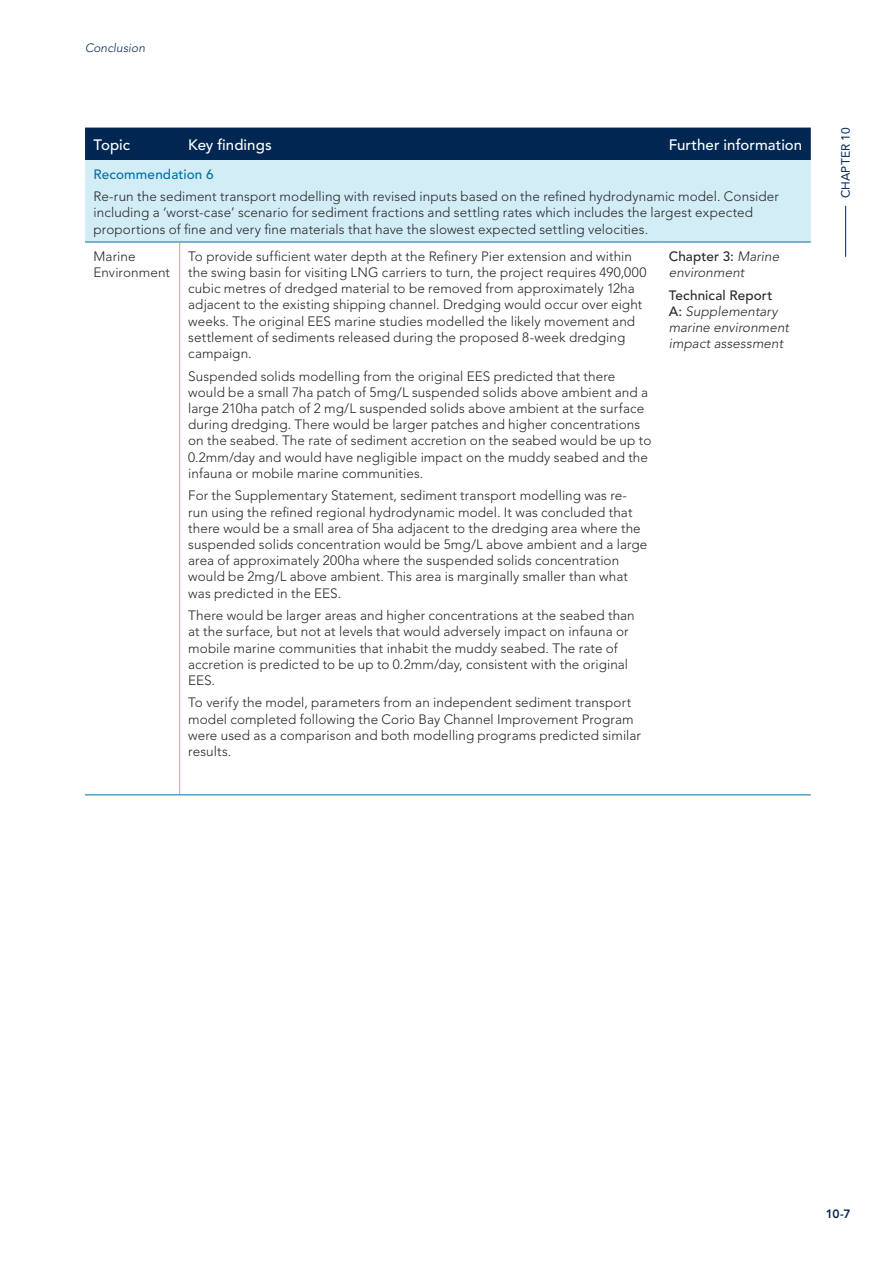
<style>
.page{position:relative;width:893px;height:1263px;background:#fff}
.page>*{position:absolute;margin:0;border:0;box-sizing:border-box;transform-origin:0 0}
.Table_Heading{font:500 15px "Avenir LT Std";letter-spacing:.005em;color:#fff}
.Table_Body_9pt{font:300 13.5px/16.2px "Avenir LT Std";letter-spacing:.005em;color:#292829}
.Table_Body_9pt-2{font:italic 300 13.5px/16.2px "Avenir LT Std";letter-spacing:.005em;color:#292829}
.Table_Body_9pt-3{font:500 13.5px "Avenir LT Std";letter-spacing:.01em;color:#0071a4}
.t1{font:italic 300 12px "Avenir LT Std";letter-spacing:.01em;color:#002752}
.t2{font:12px "Avenir LT Std";letter-spacing:.01em;color:#002752}
.t3{font:800 12px "Avenir LT Std";color:#002752}
.s1{font-weight:500;font-style:normal}
</style>
<div class="page">
<hr style="left:845px;top:206px;width:1px;height:51px;background:#002752">
<div style="left:85px;top:128px;width:726px;height:32px;background:#002752"></div>
<div style="left:85px;top:160px;width:726px;height:82px;background:#d2edf6"></div>
<hr style="left:179px;top:242px;width:1px;height:552px;background:#c7ac64">
<hr style="left:85px;top:242px;width:95px;height:1px;background:#0071a4">
<hr style="left:180px;top:242px;width:480px;height:1px;background:#0071a4">
<hr style="left:660px;top:242px;width:151px;height:1px;background:#0071a4">
<hr style="left:85px;top:794px;width:95px;height:1px;background:#0071a4">
<hr style="left:180px;top:794px;width:480px;height:1px;background:#0071a4">
<hr style="left:660px;top:794px;width:151px;height:1px;background:#0071a4">
<p class="t1" style="left:85px;top:40px;width:62px">Conclusion</p>
<p class="Table_Heading" style="left:94px;top:136px;width:38px">Topic</p>
<p class="Table_Heading" style="left:188px;top:136px;width:85px">Key findings</p>
<p class="Table_Heading" style="left:669px;top:136px;width:135px">Further information</p>
<p class="Table_Body_9pt-3" style="left:94px;top:166px;width:122px">Recommendation 6</p>
<p class="Table_Body_9pt" style="left:94px;top:188px;width:687px">Re-run the sediment transport modelling with revised inputs based on the refined hydrodynamic model. Consider including a ‘worst-case’ scenario for sediment fractions and settling rates which includes the largest expected proportions of fine and very fine materials that have the slowest expected settling velocities.</p>
<p class="Table_Body_9pt" style="left:94px;top:248px;width:78px">Marine<br>Environment</p>
<p class="Table_Body_9pt" style="left:188px;top:248px;width:460px">To provide sufficient water depth at the Refinery Pier extension and within the swing basin for visiting LNG carriers to turn, the project requires 490,000 cubic metres of dredged material to be removed from approximately 12ha adjacent to the existing shipping channel. Dredging would occur over eight weeks. The original EES marine studies modelled the likely movement and settlement of sediments released during the proposed 8-week dredging campaign.</p>
<p class="Table_Body_9pt" style="left:188px;top:368px;width:465px">Suspended solids modelling from the original EES predicted that there would be a small 7ha patch of 5mg/L suspended solids above ambient and a large 210ha patch of 2 mg/L suspended solids above ambient at the surface during dredging. There would be larger patches and higher concentrations on the seabed. The rate of sediment accretion on the seabed would be up to 0.2mm/day and would have negligible impact on the muddy seabed and the infauna or mobile marine communities.</p>
<p class="Table_Body_9pt" style="left:188px;top:488px;width:461px">For the Supplementary Statement, sediment transport modelling was re&shy;run using the refined regional hydrodynamic model. It was concluded that there would be a small area of 5ha adjacent to the dredging area where the suspended solids concentration would be 5mg/L above ambient and a large area of approximately 200ha where the suspended solids concentration would be 2mg/L above ambient. This area is marginally smaller than what was predicted in the EES.</p>
<p class="Table_Body_9pt" style="left:188px;top:607px;width:448px">There would be larger areas and higher concentrations at the seabed than at the surface, but not at levels that would adversely impact on infauna or mobile marine communities that inhabit the muddy seabed. The rate of accretion is predicted to be up to 0.2mm/day, consistent with the original EES.</p>
<p class="Table_Body_9pt" style="left:188px;top:695px;width:454px">To verify the model, parameters from an independent sediment transport model completed following the Corio Bay Channel Improvement Program were used as a comparison and both modelling programs predicted similar results.</p>
<p class="Table_Body_9pt-2" style="left:669px;top:248px;width:112px"><span class="s1">Chapter 3:</span> Marine environment</p>
<p class="Table_Body_9pt-2" style="left:669px;top:287px;width:122px"><span class="s1">Technical Report<br>A:</span> Supplementary marine environment impact assessment</p>
<p class="t2" style="left:839px;top:198px;width:72px;rotate:-90deg">CHAPTER 10</p>
<p class="t3" style="left:826px;top:1206px;width:26px">10-7</p>
</div>
